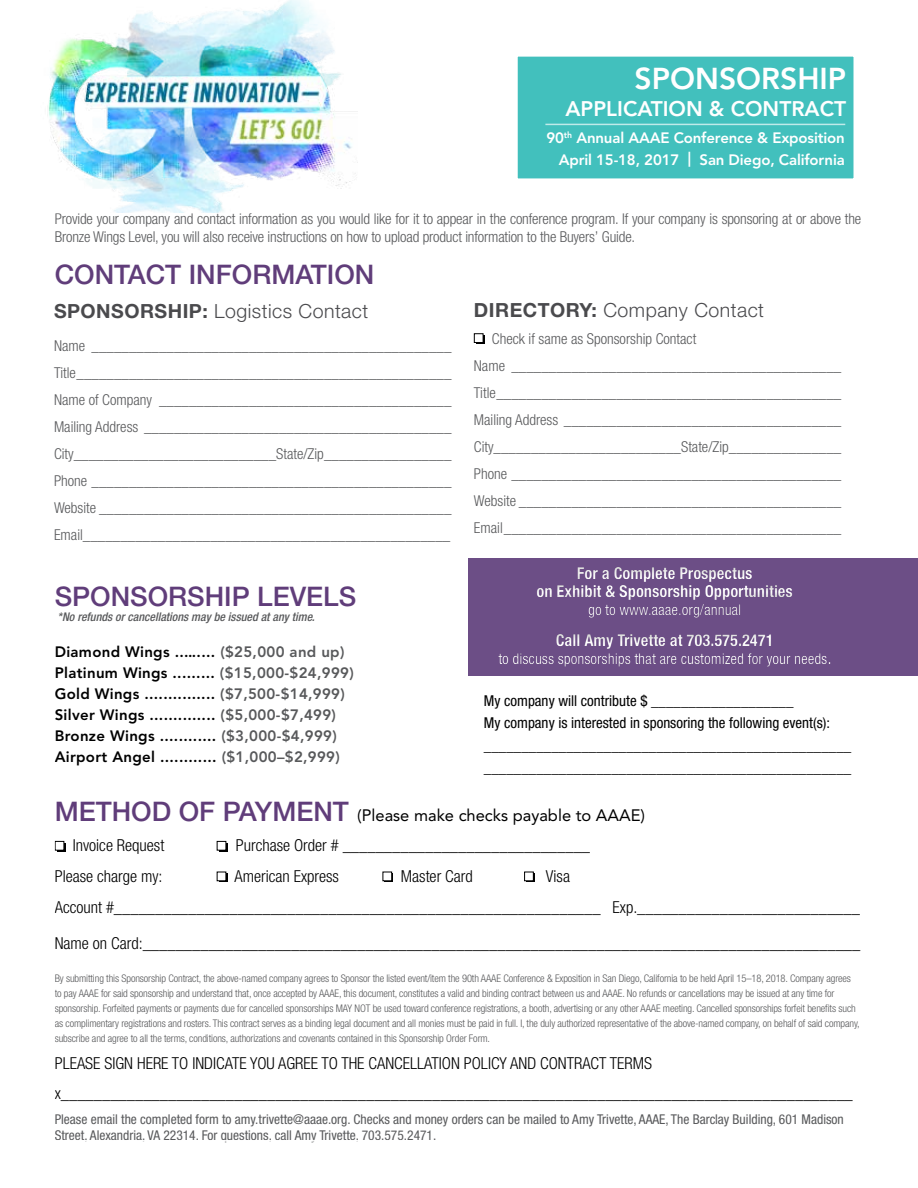
<style>
.page{position:relative;width:918px;height:1188px;background:#fff}
.page>*{position:absolute;margin:0;border:0;box-sizing:border-box;transform-origin:0 0}
.t1{font:800 30px "Avenir LT Std";color:#fff}
.t2{font:500 27px "Helvetica Neue LT Std";color:#603d7a}
.t3{font:800 21px "Avenir LT Std";color:#fff}
.t4{font:300 19.5px "Helvetica Neue LT Std";letter-spacing:.025em;color:#4a4a4d}
.t5{font:300 condensed 16.5px/30.6px "Helvetica Neue LT Std";color:#000}
.t6{font:16.5px "Minion Pro";color:#000}
.t7{font:700 condensed 16.5px/18px "Helvetica Neue LT Std";color:#fff;text-align:center}
.t8{font:16.5px "Avenir LT Std";color:#000}
.t9{font:300 condensed 15px/27px "Helvetica Neue LT Std";letter-spacing:-.01em;color:#58595b}
.t10{font:800 15px/21px "Avenir LT Std";letter-spacing:.02em;color:#000}
.t11{font:condensed 15px/22.5px "Helvetica Neue LT Std";color:#000}
.t12{font:condensed 15px "Helvetica Neue LT Std";color:#fff}
.t13{font:800 15px/22.5px "Avenir LT Std";letter-spacing:-.01em;color:#fff;text-align:right}
.t14{font:condensed 13.5px/16.2px "Helvetica Neue LT Std";color:#58595b}
.t15{font:italic 500 condensed 12px "Helvetica Neue LT Std";color:#58595b}
.t16{font:300 condensed 10.5px/15px "Helvetica Neue LT Std";letter-spacing:-.01em;color:#58595b}
.s1{font-weight:700}
.s2{font-size:18px}
.s3{color:#58595b}
.s4{font-family:"Helvetica Neue LT Std";font-weight:500;font-size:27px;color:#603d7a}
.s5{font-family:"Minion Pro";font-weight:400;font-stretch:normal}
.s6{font-family:"Helvetica Neue LT Std";font-weight:300;font-stretch:condensed}
</style>
<div class="page">
<div style="left:57px;top:843px;width:9px;height:8px;background:#000"></div>
<div style="left:55px;top:841px;width:9px;height:9px;background:#fff"></div>
<div style="left:55px;top:841px;width:9px;height:10px;border:1px solid #000"></div>
<div style="left:219px;top:843px;width:9px;height:8px;background:#000"></div>
<div style="left:217px;top:841px;width:9px;height:9px;background:#fff"></div>
<div style="left:217px;top:841px;width:9px;height:10px;border:1px solid #000"></div>
<div style="left:219px;top:873px;width:9px;height:9px;background:#000"></div>
<div style="left:217px;top:872px;width:9px;height:9px;background:#fff"></div>
<div style="left:385px;top:873px;width:8px;height:9px;background:#000"></div>
<div style="left:383px;top:872px;width:9px;height:9px;background:#fff"></div>
<div style="left:383px;top:872px;width:9px;height:9px;border:1px solid #000"></div>
<div style="left:526px;top:873px;width:9px;height:9px;background:#000"></div>
<div style="left:525px;top:872px;width:8px;height:9px;background:#fff"></div>
<div style="left:524px;top:872px;width:10px;height:9px;border:1px solid #000"></div>
<div style="left:515px;top:54px;width:341px;height:127px;background:#42c0bd;border:3px solid #fff"></div>
<hr style="left:545px;top:124px;width:300px;height:1px;background:#fff">
<div style="left:476px;top:335px;width:9px;height:9px;background:#000"></div>
<div style="left:474px;top:334px;width:9px;height:8px;background:#fff"></div>
<div style="left:474px;top:333px;width:9px;height:10px;border:1px solid #000"></div>
<div style="left:468px;top:559px;width:450px;height:117px;background:#6c4e86"></div>
<img style="left:48px;top:0;width:309px;height:213px">
<h1 class="t1" style="left:635px;top:60px;width:213px">SPONSORSHIP</h1>
<h3 class="t3" style="left:565px;top:96px;width:282px">APPLICATION &amp; CONTRACT</h3>
<p class="t13" style="left:546px;top:126px;width:300px">90<sup>th</sup> Annual AAAE Conference &amp; Exposition<br>April 15-18, 2017 | San Diego, California</p>
<p class="t9" style="left:55px;top:209px;width:808px;line-height:18px">Provide your company and contact information as you would like for it to appear in the conference program. If your company is sponsoring at or above the<br>Bronze Wings Level, you will also receive instructions on how to upload product information to the Buyers’ Guide.</p>
<h2 class="t2" style="left:55px;top:258px;width:321px">CONTACT INFORMATION</h2>
<h3 class="t4" style="left:54px;top:299px;width:316px"><span class="s1">SPONSORSHIP:</span> Logistics Contact</h3>
<p class="t9" style="left:54px;top:332px;width:399px;text-align:justify">Name ________________________________________________ Title__________________________________________________ Name of Company _______________________________________ Mailing Address _________________________________________ City___________________________State/Zip_________________ Phone ________________________________________________ Website _______________________________________________ Email_________________________________________________</p>
<h3 class="t4" style="left:474px;top:298px;width:292px"><span class="s1">DIRECTORY:</span> Company Contact</h3>
<p class="t9" style="left:474px;top:325px;width:369px;text-indent:18px">Check if same as Sponsorship Contact<br>Name ____________________________________________ Title______________________________________________ Mailing Address _____________________________________ City_________________________State/Zip_______________ Phone ____________________________________________ Website ___________________________________________ Email_____________________________________________</p>
<p class="t7" style="left:537px;top:564px;width:258px">For a Complete Prospectus<br>on Exhibit &amp; Sponsorship Opportunities</p>
<p class="t12" style="left:588px;top:601px;width:155px">go to www.aaae.org/annual</p>
<p class="t7" style="left:556px;top:631px;width:220px">Call Amy Trivette at 703.575.2471</p>
<p class="t12" style="left:498px;top:650px;width:335px">to discuss sponsorships that are customized for your needs<span class="s2">.</span></p>
<h2 class="t2" style="left:55px;top:581px;width:303px">SPONSORSHIP LEVELS</h2>
<p class="t15" style="left:58px;top:610px;width:259px">*No refunds or cancellations may be issued at any time.</p>
<p class="t10" style="left:55px;top:642px;width:301px">Diamond Wings ......... <span class="s3">($25,000 and up)<br></span>Platinum Wings ......... <span class="s3">($15,000-$24,999)<br></span>Gold Wings ............... <span class="s3">($7,500-$14,999)<br></span>Silver Wings .............. <span class="s3">($5,000-$7,499)<br></span>Bronze Wings ............ <span class="s3">($3,000-$4,999)<br></span>Airport Angel ............ <span class="s3">($1,000–$2,999)</span></p>
<p class="t8" style="left:55px;top:806px;width:592px"><span class="s4">METHOD OF PAYMENT</span> (Please make checks payable to AAAE)</p>
<p class="t5" style="left:73px;top:830px;width:93px">Invoice Request</p>
<p class="t5" style="left:236px;top:830px;width:356px">Purchase Order # ______________________________</p>
<p class="t5" style="left:55px;top:861px;width:109px">Please charge my:</p>
<p class="t5" style="left:235px;top:861px;width:106px">American Express</p>
<p class="t5" style="left:401px;top:861px;width:73px">Master Card</p>
<p class="t11" style="left:484px;top:689px;width:369px">My company will contribute $ ___________________<br>My company is interested in sponsoring the following event(s): _________________________________________________ _________________________________________________</p>
<p class="t5" style="left:55px;top:861px;width:807px;text-indent:491px">Visa<br>Account #___________________________________________________________ Exp.___________________________</p>
<p class="t5" style="left:55px;top:927px;width:807px">Name on Card:______________________________________________________________________________<span class="s5">_________</span></p>
<p class="t16" style="left:55px;top:970px;width:807px">By submitting this Sponsorship Contract, the above-named company agrees to Sponsor the listed event/item the 90th AAAE Conference &amp; Exposition in San Diego, California to be held April 15–18, 2018. Company agrees to pay AAAE for said sponsorship and understand that, once accepted by AAAE, this document, constitutes a valid and binding contract between us and AAAE. No refunds or cancellations may be issued at any time for sponsorship. Forfeited payments or payments due for cancelled sponsorships MAY NOT be used toward conference registrations, a booth, advertising or any other AAAE meeting. Cancelled sponsorships forfeit benefits such as complimentary registrations and rosters. This contract serves as a binding legal document and all monies must be paid in full. I, the duly authorized representative of the above-named company, on behalf of said company, subscribe and agree to all the terms, conditions, authorizations and covenants contained in this Sponsorship Order Form.</p>
<p class="t5" style="left:55px;top:1047px;width:599px">PLEASE SIGN HERE TO INDICATE YOU AGREE TO THE CANCELLATION POLICY AND CONTRACT TERMS</p>
<p class="t6" style="left:55px;top:1082px;width:800px"><span class="s6">x</span>________________________________________________________________________________________________</p>
<p class="t14" style="left:55px;top:1111px;width:791px">Please email the completed form to amy.trivette@aaae.org. Checks and money orders can be mailed to Amy Trivette, AAAE, The Barclay Building, 601 Madison<br>Street, Alexandria, VA 22314. For questions, call Amy Trivette, 703.575.2471.</p>
</div>
